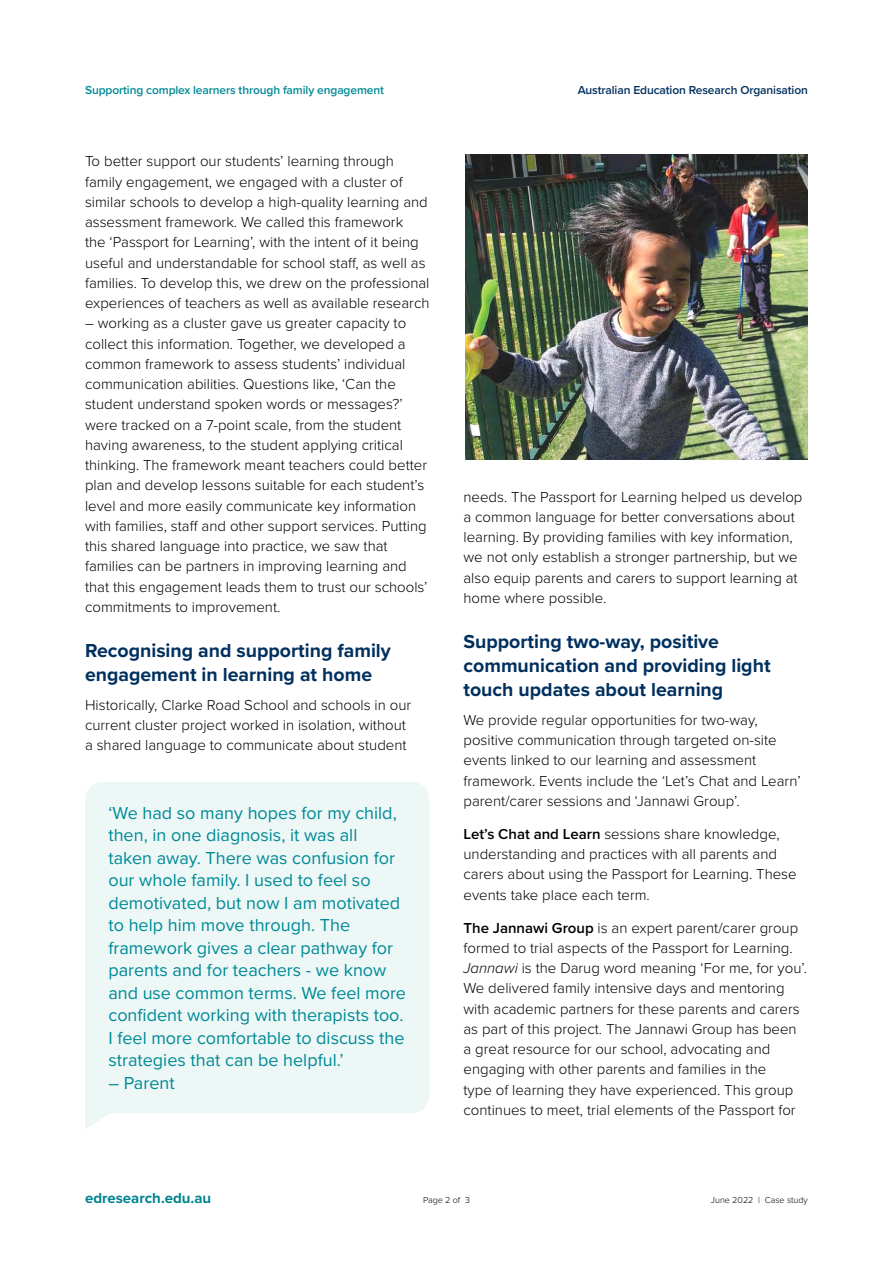
<style>
.page{position:relative;width:893px;height:1263px;background:#fff}
.page>*{position:absolute;margin:0;border:0;box-sizing:border-box;transform-origin:0 0}
.H3{font:700 19.5px/24px "Proxima Nova";color:#00305e}
.Pull_Quote_2{font:18px/22.5px "Proxima Nova";color:#008a97}
.Paragraph_Copy{font:300 15px/20.2px "Proxima Nova";color:#000}
.t1{font:700 15px "Proxima Nova";color:#01838f}
.t2{font:600 12px "Proxima Nova";letter-spacing:-.01em;color:#008a97}
.t3{font:600 12px "Proxima Nova";letter-spacing:-.01em;color:#00305e}
.t4{font:300 9px "Proxima Nova";color:#000}
.s1{font-weight:600}
.s2{font-style:italic}
</style>
<div class="page">
<div style="left:85px;top:782px;width:344px;height:347px;background:#edf7f6"></div>
<img style="left:465px;top:154px;width:343px;height:305px">
<p class="t2" style="left:85px;top:81px;width:300px">Supporting complex learners through family engagement</p>
<p class="t3" style="left:578px;top:81px;width:232px">Australian Education Research Organisation</p>
<p class="Paragraph_Copy" style="left:85px;top:150px;width:346px">To better support our students’ learning through family engagement, we engaged with a cluster of similar schools to develop a high-quality learning and assessment framework. We called this framework<br>the ‘Passport for Learning’, with the intent of it being useful and understandable for school staff, as well as families. To develop this, we drew on the professional experiences of teachers as well as available research</p>
<p class="Paragraph_Copy" style="left:85px;top:312px;width:344px">– working as a cluster gave us greater capacity to collect this information. Together, we developed a common framework to assess students’ individual communication abilities. Questions like, ‘Can the student understand spoken words or messages?’ were tracked on a 7-point scale, from the student having awareness, to the student applying critical thinking. The framework meant teachers could better plan and develop lessons suitable for each student’s level and more easily communicate key information with families, staff and other support services. Putting this shared language into practice, we saw that families can be partners in improving learning and that this engagement leads them to trust our schools’ commitments to improvement.</p>
<h2 class="H3" style="left:85px;top:638px;width:307px">Recognising and supporting family engagement in learning at home</h2>
<p class="Paragraph_Copy" style="left:85px;top:694px;width:328px">Historically, Clarke Road School and schools in our current cluster project worked in isolation, without a shared language to communicate about student</p>
<p class="Pull_Quote_2" style="left:108px;top:800px;width:299px">‘We had so many hopes for my child, then, in one diagnosis, it was all<br>taken away. There was confusion for our whole family. I used to feel so demotivated, but now I am motivated to help him move through. The framework gives a clear pathway for parents and for teachers - we know and use common terms. We feel more confident working with therapists too.<br>I feel more comfortable to discuss the strategies that can be helpful.’</p>
<p class="Pull_Quote_2" style="left:108px;top:1070px;width:68px">– Parent</p>
<p class="Paragraph_Copy" style="left:463px;top:486px;width:340px">needs. The Passport for Learning helped us develop a common language for better conversations about learning. By providing families with key information, we not only establish a stronger partnership, but we also equip parents and carers to support learning at home where possible.</p>
<h2 class="H3" style="left:463px;top:629px;width:309px">Supporting two-way, positive communication and providing light touch updates about learning</h2>
<p class="Paragraph_Copy" style="left:463px;top:709px;width:339px">We provide regular opportunities for two-way, positive communication through targeted on-site events linked to our learning and assessment framework. Events include the ‘Let’s Chat and Learn’ parent/carer sessions and ‘Jannawi Group’.</p>
<p class="Paragraph_Copy" style="left:463px;top:823px;width:335px"><span class="s1">Let’s Chat and Learn</span> sessions share knowledge, understanding and practices with all parents and carers about using the Passport for Learning. These events take place each term.</p>
<p class="Paragraph_Copy" style="left:463px;top:917px;width:345px"><span class="s1">The Jannawi Group</span> is an expert parent/carer group formed to trial aspects of the Passport for Learning.<br><span class="s2">Jannawi</span> is the Darug word meaning ‘For me, for you’.<br>We delivered family intensive days and mentoring with academic partners for these parents and carers as part of this project. The Jannawi Group has been a great resource for our school, advocating and engaging with other parents and families in the<br>type of learning they have experienced. This group continues to meet, trial elements of the Passport for</p>
<p class="t1" style="left:85px;top:1186px;width:128px">edresearch.edu.au</p>
<p class="t4" style="left:423px;top:1193px;width:48px">Page 2 of 3</p>
<p class="t4" style="left:711px;top:1193px;width:99px">June 2022 | Case study</p>
</div>
